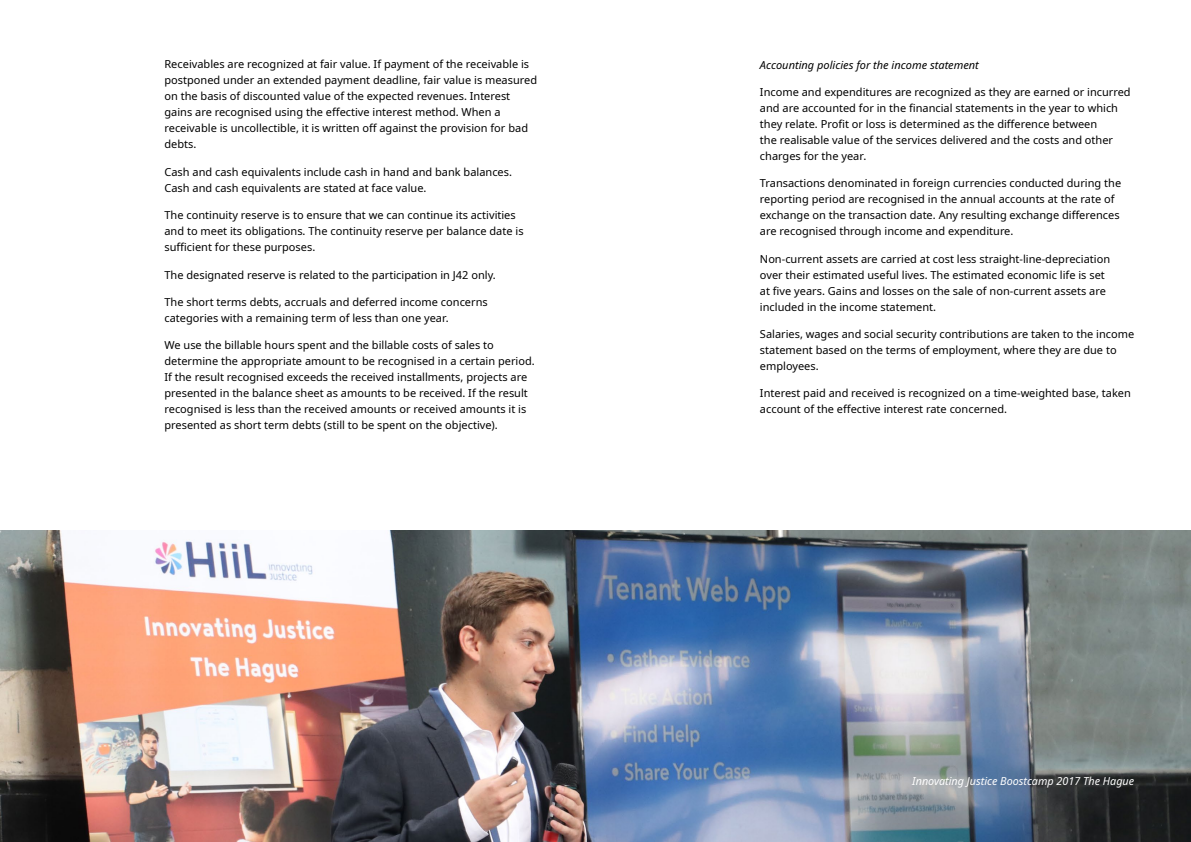
<style>
.page{position:relative;width:1191px;height:842px;background:#fff}
.page>*{position:absolute;margin:0;border:0;box-sizing:border-box;transform-origin:0 0}
.t1{font:11px/16px "Noto Sans";color:#000}
.t2{font:italic 11px "Noto Sans";color:#000}
.t3{font:italic 11px "Noto Sans";color:#fff}
</style>
<div class="page">
<img style="left:0;top:530px;width:1191px;height:312px">
<p class="t1" style="left:164px;top:57px;width:374px">Receivables are recognized at fair value. If payment of the receivable is postponed under an extended payment deadline, fair value is measured on the basis of discounted value of the expected revenues. Interest gains are recognised using the effective interest method. When a receivable is uncollectible, it is written off against the provision for bad debts.</p>
<p class="t1" style="left:164px;top:164px;width:349px">Cash and cash equivalents include cash in hand and bank balances.<br>Cash and cash equivalents are stated at face value.</p>
<p class="t1" style="left:164px;top:207px;width:361px">The continuity reserve is to ensure that we can continue its activities and to meet its obligations. The continuity reserve per balance date is sufficient for these purposes.</p>
<p class="t1" style="left:164px;top:267px;width:333px">The designated reserve is related to the participation in J42 only.</p>
<p class="t1" style="left:164px;top:294px;width:325px">The short terms debts, accruals and deferred income concerns categories with a remaining term of less than one year.</p>
<p class="t1" style="left:164px;top:337px;width:372px">We use the billable hours spent and the billable costs of sales to determine the appropriate amount to be recognised in a certain period.<br>If the result recognised exceeds the received installments, projects are presented in the balance sheet as amounts to be received. If the result recognised is less than the received amounts or received amounts it is presented as short term debts (still to be spent on the objective).</p>
<p class="t2" style="left:760px;top:57px;width:220px">Accounting policies for the income statement</p>
<p class="t1" style="left:760px;top:84px;width:372px">Income and expenditures are recognized as they are earned or incurred and are accounted for in the financial statements in the year to which they relate. Profit or loss is determined as the difference between<br>the realisable value of the services delivered and the costs and other charges for the year.</p>
<p class="t1" style="left:760px;top:175px;width:363px">Transactions denominated in foreign currencies conducted during the reporting period are recognised in the annual accounts at the rate of exchange on the transaction date. Any resulting exchange differences are recognised through income and expenditure.</p>
<p class="t1" style="left:760px;top:251px;width:352px">Non-current assets are carried at cost less straight-line-depreciation over their estimated useful lives. The estimated economic life is set at five years. Gains and losses on the sale of non-current assets are included in the income statement.</p>
<p class="t1" style="left:760px;top:326px;width:376px">Salaries, wages and social security contributions are taken to the income statement based on the terms of employment, where they are due to employees.</p>
<p class="t1" style="left:760px;top:386px;width:372px">Interest paid and received is recognized on a time-weighted base, taken account of the effective interest rate concerned.</p>
<p class="t3" style="left:912px;top:773px;width:223px">Innovating Justice Boostcamp 2017 The Hague</p>
</div>
